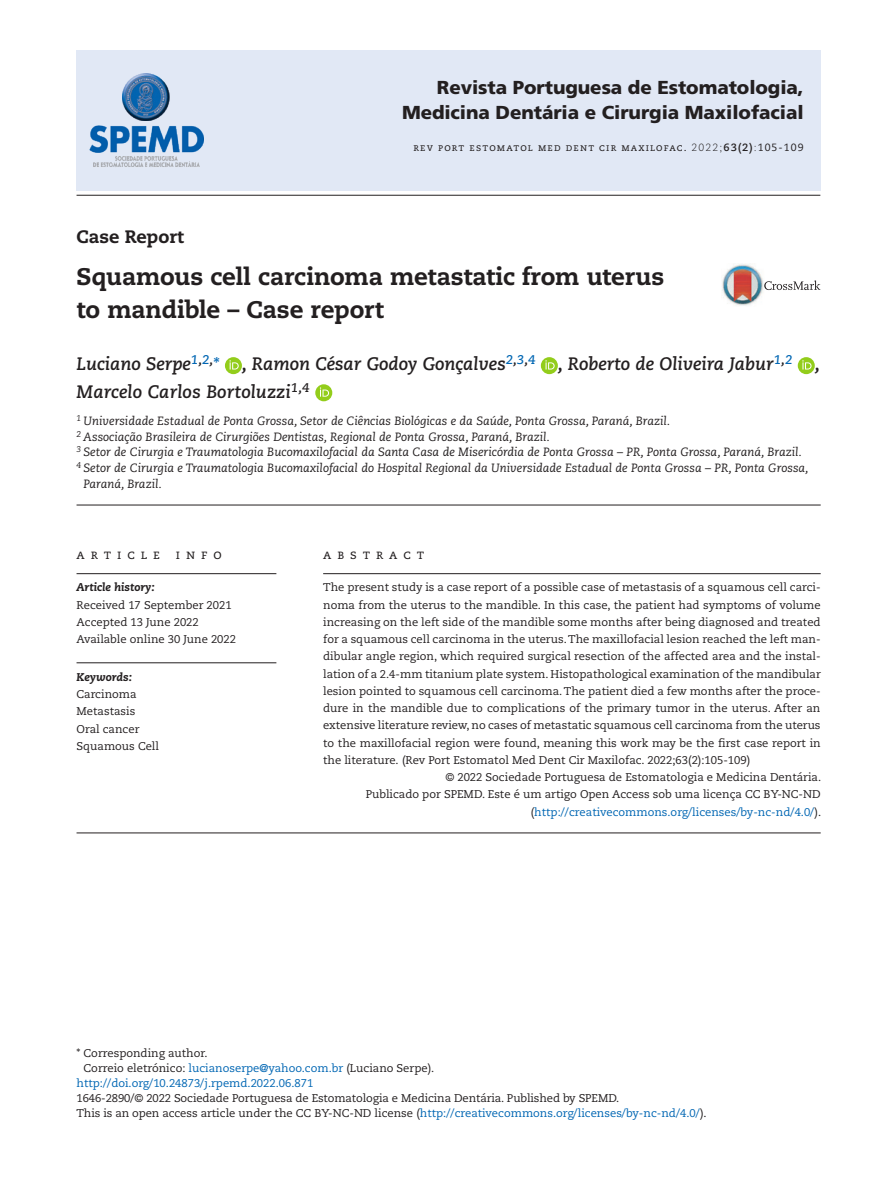
<style>
.page{position:relative;width:893px;height:1191px;background:#fff}
.page>*{position:absolute;margin:0;border:0;box-sizing:border-box;transform-origin:0 0}
.t1{font:800 24px/32.4px "Caecilia LT Std";letter-spacing:-.01em;color:#231f20}
.t2{font:900 18.75px/25.3px "Frutiger LT Std";letter-spacing:-.005em;color:#231f20;text-align:right}
.t3{font:italic 700 18px/27.2px "Caecilia LT Std";color:#231f20}
.t4{font:800 18px "Caecilia LT Std";color:#231f20}
.t5{font:13.5px "Caecilia LT Std";color:#231f20}
.t6{font:italic 12px "Caecilia LT Std";color:#231f20}
.t7{font:11.25px/17.2px "Caecilia LT Std";color:#231f20}
.t8{font:11.25px "Caecilia LT Std";color:#0166b3}
.t9{font:italic 800 11.25px "Caecilia LT Std";color:#231f20}
.t10{font:10.5px "Caecilia LT Std";letter-spacing:.105em;color:#231f20}
.s1{font-weight:300}
.s2{font-weight:700}
.s3{color:#0166b3}
.s4{color:#231f20}
</style>
<div class="page">
<div style="left:77px;top:50px;width:744px;height:141px;background:#e1e8f5"></div>
<div style="left:225px;top:357px;width:17px;height:17px;background:#93cd1b;border-radius:50%"></div>
<svg style="left:229px;top:360px;width:10px;height:9px"></svg>
<div style="left:541px;top:357px;width:17px;height:17px;background:#93cd1b;border-radius:50%"></div>
<svg style="left:545px;top:360px;width:10px;height:9px"></svg>
<svg style="left:798px;top:357px;width:17px;height:17px"></svg>
<svg style="left:802px;top:360px;width:9px;height:9px"></svg>
<div style="left:315px;top:384px;width:17px;height:17px;background:#93cd1b;border-radius:50%"></div>
<svg style="left:320px;top:387px;width:9px;height:10px"></svg>
<hr style="left:77px;top:505px;width:744px;height:1px;background:#231f20">
<hr style="left:77px;top:832px;width:744px;height:1px;background:#231f20">
<hr style="left:77px;top:573px;width:199px;height:1px;background:#231f20">
<hr style="left:77px;top:662px;width:199px;height:1px;background:#231f20">
<hr style="left:323px;top:573px;width:498px;height:1px;background:#231f20">
<img style="left:722px;top:264px;width:42px;height:42px">
<svg style="left:764px;top:280px;width:56px;height:10px"></svg>
<img style="left:122px;top:73px;width:48px;height:47px">
<img style="left:89px;top:125px;width:115px;height:28px">
<img style="left:93px;top:161px;width:107px;height:6px">
<img style="left:115px;top:156px;width:63px;height:5px">
<hr style="left:77px;top:195px;width:743px;height:1px;background:#231f20">
<h2 class="t2" style="left:402px;top:75px;width:403px">Revista Portuguesa de Estomatologia,<br>Medicina Dentária e Cirurgia Maxilofacial</h2>
<p class="t10" style="left:413px;top:141px;width:392px">rev port estomatol med dent cir maxilofac. <span class="s1">2022;</span><span class="s2">63(2)</span><span class="s1">:</span>105-109</p>
<h3 class="t4" style="left:77px;top:226px;width:109px">Case Report</h3>
<h1 class="t1" style="left:77px;top:261px;width:589px">Squamous cell carcinoma metastatic from uterus to mandible – Case report</h1>
<h3 class="t3" style="left:77px;top:351px;width:745px">Luciano Serpe<sup>1</sup><sup>,</sup><sup>2</sup><sup>,</sup><span class="s3">*</span> , Ramon César Godoy Gonçalves<sup>2</sup><sup>,</sup><sup>3</sup><sup>,</sup><sup>4</sup> , Roberto de Oliveira Jabur<sup>1</sup><sup>,</sup><sup>2</sup> ,<br>Marcelo Carlos Bortoluzzi<sup>1,4</sup></h3>
<p class="t6" style="left:77px;top:414px;width:595px"><sup>1</sup> Universidade Estadual de Ponta Grossa, Setor de Ciências Biológicas e da Saúde, Ponta Grossa, Paraná, Brazil.</p>
<p class="t6" style="left:77px;top:429px;width:475px"><sup>2</sup> Associação Brasileira de Cirurgiões Dentistas, Regional de Ponta Grossa, Paraná, Brazil.</p>
<p class="t6" style="left:77px;top:445px;width:727px"><sup>3</sup> Setor de Cirurgia e Traumatologia Bucomaxilofacial da Santa Casa de Misericórdia de Ponta Grossa – PR, Ponta Grossa, Paraná, Brazil.</p>
<p class="t6" style="left:77px;top:461px;width:734px"><sup>4</sup> Setor de Cirurgia e Traumatologia Bucomaxilofacial do Hospital Regional da Universidade Estadual de Ponta Grossa – PR, Ponta Grossa,</p>
<p class="t6" style="left:84px;top:477px;width:80px">Paraná, Brazil.</p>
<p class="t5" style="left:77px;top:546px;width:147px">a r t i c l e i n f o</p>
<p class="t5" style="left:323px;top:546px;width:103px">a b s t r a c t</p>
<p class="t9" style="left:77px;top:581px;width:80px">Article history:</p>
<p class="t7" style="left:77px;top:596px;width:161px">Received 17 September 2021<br>Accepted 13 June 2022<br>Available online 30 June 2022</p>
<p class="t7" style="left:323px;top:579px;width:499px">The present study is a case report of a possible case of metastasis of a squamous cell carci-</p>
<p class="t7" style="left:323px;top:596px;width:499px">noma from the uterus to the mandible. In this case, the patient had symptoms of volume</p>
<p class="t7" style="left:323px;top:613px;width:499px">increasing on the left side of the mandible some months after being diagnosed and treated</p>
<p class="t7" style="left:323px;top:631px;width:499px">for a squamous cell carcinoma in the uterus. The maxillofacial lesion reached the left man-</p>
<p class="t7" style="left:323px;top:648px;width:499px">dibular angle region, which required surgical resection of the affected area and the instal-</p>
<p class="t7" style="left:323px;top:665px;width:499px">lation of a 2.4-mm titanium plate system. Histopathological examination of the mandibular</p>
<p class="t7" style="left:323px;top:682px;width:499px">lesion pointed to squamous cell carcinoma. The patient died a few months after the proce-</p>
<p class="t7" style="left:323px;top:700px;width:499px">dure in the mandible due to complications of the primary tumor in the uterus. After an</p>
<p class="t7" style="left:323px;top:717px;width:499px">extensive literature review, no cases of metastatic squamous cell carcinoma from the uterus</p>
<p class="t7" style="left:323px;top:734px;width:499px">to the maxillofacial region were found, meaning this work may be the first case report in</p>
<p class="t7" style="left:323px;top:751px;width:429px">the literature. (Rev Port Estomatol Med Dent Cir Maxilofac. 2022;63(2):105-109)</p>
<p class="t7" style="left:445px;top:769px;width:377px">© 2022 Sociedade Portuguesa de Estomatologia e Medicina Dentária.</p>
<p class="t7" style="left:366px;top:786px;width:456px">Publicado por SPEMD. Este é um artigo Open Access sob uma licença CC BY-NC-ND</p>
<p class="t8" style="left:531px;top:805px;width:292px"><span class="s4">(</span>http://creativecommons.org/licenses/by-nc-nd/4.0/<span class="s4">).</span></p>
<p class="t9" style="left:77px;top:670px;width:57px">Keywords:</p>
<p class="t7" style="left:77px;top:686px;width:84px">Carcinoma<br>Metastasis<br>Oral cancer<br>Squamous Cell</p>
<p class="t7" style="left:77px;top:1044px;width:133px">* Corresponding author.</p>
<p class="t7" style="left:84px;top:1059px;width:352px">Correio eletrónico: <span class="s3">lucianoserpe@yahoo.com.br</span> (Luciano Serpe).</p>
<p class="t8" style="left:77px;top:1076px;width:238px">http://doi.org/10.24873/j.rpemd.2022.06.871</p>
<p class="t7" style="left:77px;top:1090px;width:632px;line-height:14.9px">1646-2890/© 2022 Sociedade Portuguesa de Estomatologia e Medicina Dentária. Published by SPEMD.<br>This is an open access article under the CC BY-NC-ND license (<span class="s3">http://creativecommons.org/licenses/by-nc-nd/4.0/</span>).</p>
</div>
